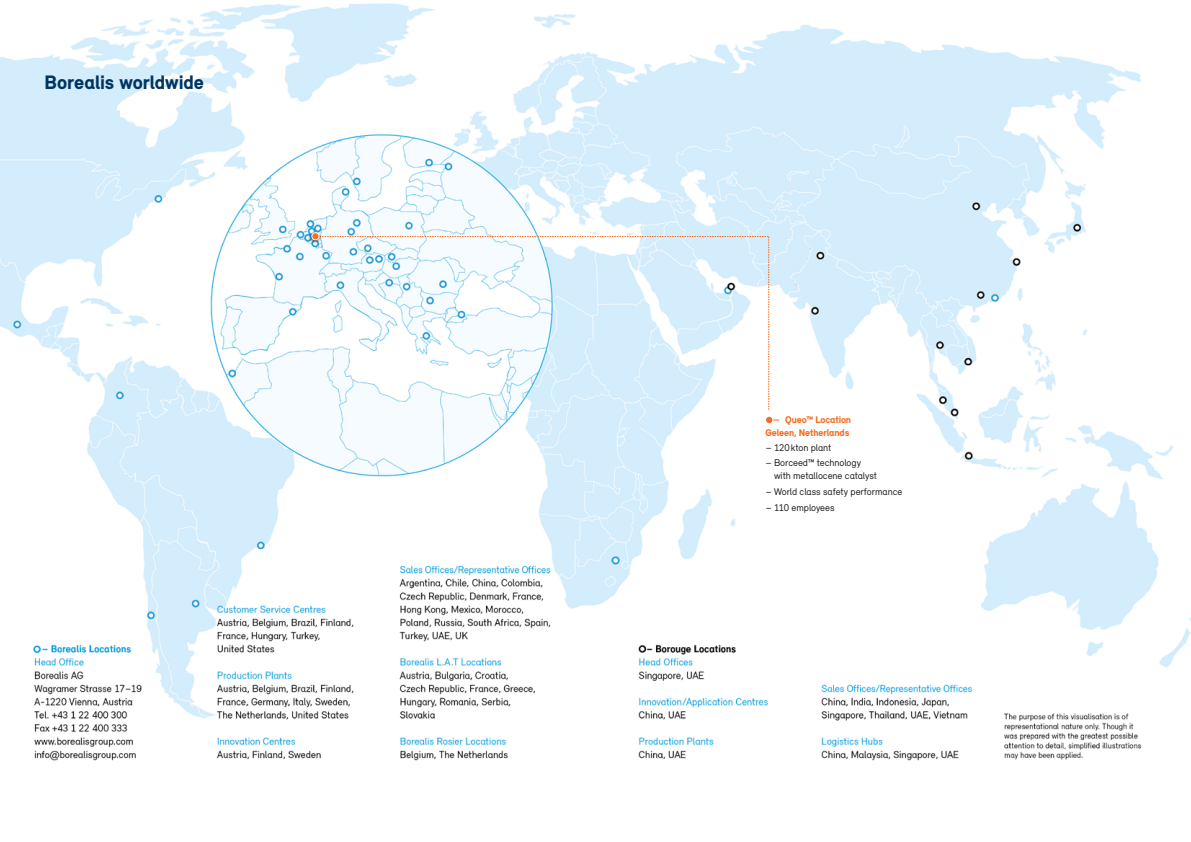
<style>
.page{position:relative;width:1191px;height:842px;background:#fff}
.page>*{position:absolute;margin:0;border:0;box-sizing:border-box;transform-origin:0 0}
.t1{font:900 20px "Relevant";letter-spacing:-.005em;color:#003562}
.t2{font:10px/13px "Relevant";letter-spacing:-.005em;color:#231f20}
.t3{font:900 10px/13px "Relevant";letter-spacing:-.015em;color:#f36e21;text-align:right}
</style>
<div class="page">
<img style="left:0;top:3px;width:1191px;height:758px">
<div style="left:308px;top:230px;width:14px;height:15px;background:#231f20;opacity:.75"></div>
<div style="left:312px;top:233px;width:7px;height:7px;background:#f36e21;border-radius:50%"></div>
<div style="left:311px;top:232px;width:8px;height:8px;border:1px solid #fff;border-radius:50%"></div>
<svg style="left:319px;top:236px;width:450px;height:174px"></svg>
<svg style="left:766px;top:417px;width:13px;height:6px"></svg>
<h1 class="t1" style="left:45px;top:70px;width:161px">Borealis worldwide</h1>
<p class="t3" style="left:765px;top:413px;width:87px">Queo™ Location<br>Geleen, Netherlands</p>
<p class="t2" style="left:766px;top:440px;width:67px">– 120kton plant</p>
<p class="t2" style="left:774px;top:456px;width:104px;text-indent:-8px">– Borceed™ technology with metallocene catalyst</p>
<p class="t2" style="left:766px;top:485px;width:138px">– World class safety performance</p>
<p class="t2" style="left:766px;top:501px;width:70px">– 110 employees</p>
</div>
